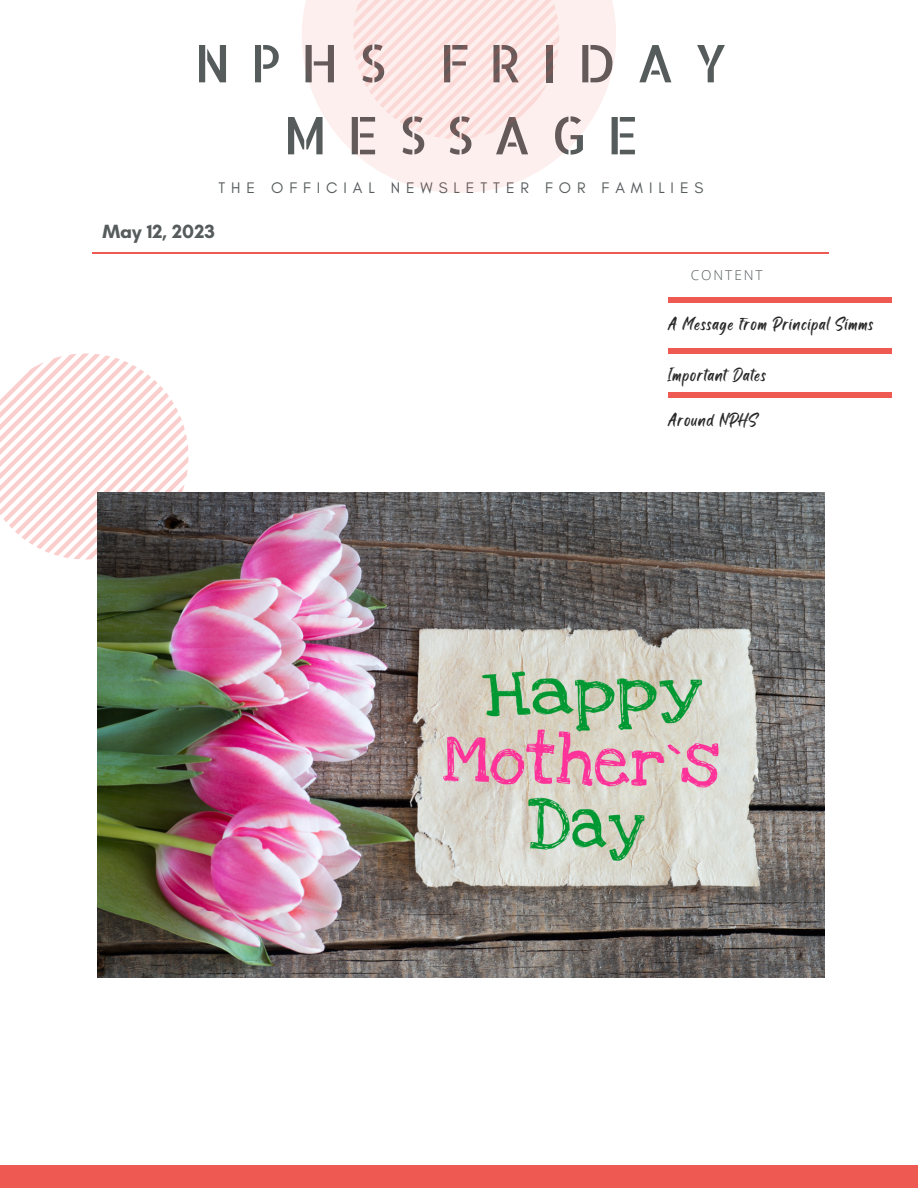
<style>
.page{position:relative;width:918px;height:1188px;background:#fff}
.page>*{position:absolute;margin:0;border:0;box-sizing:border-box;transform-origin:0 0}
.t1{font:51.9px/72px "Allerta Stencil";letter-spacing:.38em;color:#565b5b;text-align:center}
.t2{font:700 19.5px "Glacial Indifference";color:#565b5b}
.t3{font:16.65px "Black Bones";letter-spacing:.06em;color:#222}
.t4{font:15.6px "Glacial Indifference";letter-spacing:.38em;color:#565b5b}
.t5{font:300 13.65px "Open Sans";letter-spacing:.14em;color:#565b5b}
</style>
<div class="page">
<div style="left:302px;top:0;width:314px;height:193px;background:linear-gradient(to right,#fef3f3,#fef3f2)"></div>
<svg style="left:353px;top:0;width:206px;height:139px;background:#fbe5e4"></svg>
<svg style="left:0;top:353px;width:188px;height:207px"></svg>
<hr style="left:92px;top:252px;width:737px;height:1px;background:#ee5952">
<div style="left:0;top:1165px;width:918px;height:23px;background:#ee5952"></div>
<div style="left:668px;top:297px;width:224px;height:5px;background:#ee5952"></div>
<div style="left:668px;top:348px;width:224px;height:6px;background:#ee5952"></div>
<div style="left:668px;top:392px;width:224px;height:6px;background:#ee5952"></div>
<img style="left:97px;top:493px;width:727px;height:485px">
<p class="t1" style="left:194px;top:26px;width:535px">NPHS FRIDAY<br>MESSAGE</p>
<p class="t4" style="left:218px;top:178px;width:487px">THE OFFICIAL NEWSLETTER FOR FAMILIES</p>
<p class="t2" style="left:102px;top:220px;width:114px">May 12, 2023</p>
<p class="t5" style="left:691px;top:266px;width:73px">CONTENT</p>
<p class="t3" style="left:668px;top:312px;width:207px">A Message from Principal Simms</p>
<p class="t3" style="left:668px;top:364px;width:100px">Important Dates</p>
<p class="t3" style="left:668px;top:408px;width:91px">Around NPHS</p>
</div>
